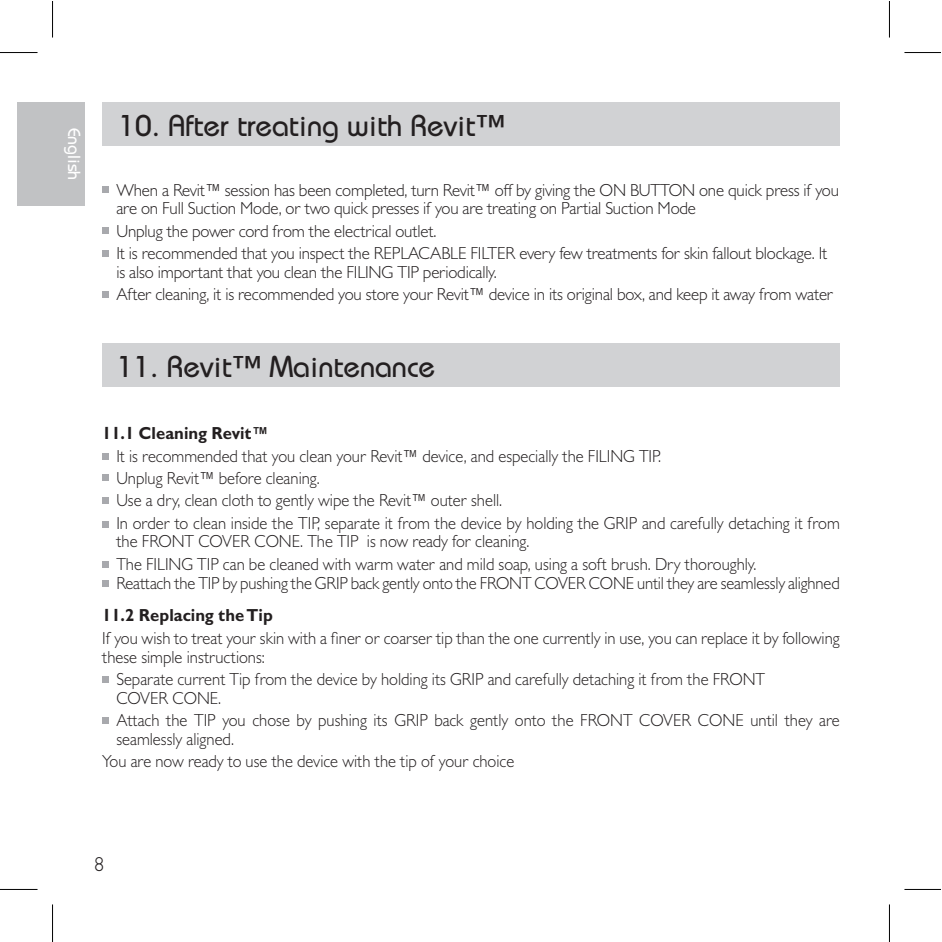
<style>
.page{position:relative;width:942px;height:942px;background:#fff}
.page>*{position:absolute;margin:0;border:0;box-sizing:border-box;transform-origin:0 0}
.t1{font:500 30px "Bauhaus";color:#231f20}
.t2{font:300 20.25px "Gill Sans MT Std";color:#231f20}
.t3{font:300 17.5px/22.2px "Gill Sans MT Std";color:#231f20;scale:.95 1}
.t4{font:300 17.5px/22.2px "Gill Sans MT Std";color:#231f20}
.t5{font:700 17.5px "Gill Sans MT Pro";color:#231f20;scale:.95 1}
.t6{font:500 17.5px "Bauhaus";color:#fff}
</style>
<div class="page">
<div style="left:17px;top:102px;width:68px;height:103px;background:#c1c2c4"></div>
<div style="left:102px;top:343px;width:737px;height:44px;background:#d1d2d4"></div>
<svg style="left:102px;top:453px;width:6px;height:6px"></svg>
<svg style="left:102px;top:474px;width:6px;height:6px"></svg>
<svg style="left:102px;top:497px;width:6px;height:6px"></svg>
<svg style="left:102px;top:521px;width:6px;height:6px"></svg>
<svg style="left:102px;top:561px;width:6px;height:6px"></svg>
<svg style="left:102px;top:580px;width:6px;height:6px"></svg>
<svg style="left:102px;top:676px;width:6px;height:6px"></svg>
<svg style="left:102px;top:717px;width:6px;height:6px"></svg>
<div style="left:102px;top:102px;width:737px;height:44px;background:#d1d2d4"></div>
<svg style="left:102px;top:187px;width:6px;height:6px"></svg>
<svg style="left:102px;top:228px;width:6px;height:6px"></svg>
<svg style="left:102px;top:251px;width:6px;height:6px"></svg>
<svg style="left:102px;top:292px;width:6px;height:6px"></svg>
<hr style="left:0;top:52px;width:38px;height:1px;background:#000">
<hr style="left:904px;top:52px;width:36px;height:1px;background:#000">
<hr style="left:0;top:888px;width:38px;height:1px;background:#000">
<hr style="left:904px;top:888px;width:36px;height:1px;background:#000">
<hr style="left:52px;top:1px;width:1px;height:36px;background:#000">
<hr style="left:52px;top:904px;width:1px;height:37px;background:#000">
<hr style="left:888px;top:1px;width:1px;height:36px;background:#000">
<hr style="left:888px;top:904px;width:1px;height:37px;background:#000">
<p class="t6" style="left:85px;top:127px;width:54px;rotate:90deg">English</p>
<h1 class="t1" style="left:118px;top:107px;width:388px">10. After treating with Revit™</h1>
<p class="t4" style="left:116px;top:180px;width:724px;line-height:18.8px">When a Revit™ session has been completed, turn Revit™ off by giving the ON BUTTON one quick press if you are on Full Suction Mode, or two quick presses if you are treating on Partial Suction Mode</p>
<p class="t4" style="left:116px;top:219px;width:712px">Unplug the power cord from the electrical outlet.<br>It is recommended that you inspect the REPLACABLE FILTER every few treatments for skin fallout blockage. It</p>
<p class="t4" style="left:116px;top:260px;width:718px">is also important that you clean the FILING TIP periodically.<br>After cleaning, it is recommended you store your Revit™ device in its original box, and keep it away from water</p>
<h1 class="t1" style="left:117px;top:348px;width:320px">11. Revit™ Maintenance</h1>
<p class="t5" style="left:102px;top:422px;width:176px">11.1 Cleaning Revit™</p>
<p class="t3" style="left:116px;top:444px;width:762px">It is recommended that you clean your Revit™ device, and especially the FILING TIP.<br>Unplug Revit™ before cleaning.<br>Use a dry, clean cloth to gently wipe the Revit™ outer shell.<br>In order to clean inside the TIP, separate it from the device by holding the GRIP and carefully detaching it from</p>
<p class="t3" style="left:116px;top:530px;width:675px">the FRONT COVER CONE. The TIP is now ready for cleaning.<br>The FILING TIP can be cleaned with warm water and mild soap, using a soft brush. Dry thoroughly.</p>
<p class="t3" style="left:116px;top:571px;width:762px">Reattach the TIP by pushing the GRIP back gently onto the FRONT COVER CONE until they are seamlessly alighned</p>
<p class="t5" style="left:102px;top:604px;width:181px">11.2 Replacing the Tip</p>
<p class="t3" style="left:102px;top:628px;width:777px;line-height:18.8px">If you wish to treat your skin with a finer or coarser tip than the one currently in use, you can replace it by following these simple instructions:</p>
<p class="t3" style="left:116px;top:669px;width:684px;line-height:18.8px">Separate current Tip from the device by holding its GRIP and carefully detaching it from the FRONT<br>COVER CONE.</p>
<p class="t3" style="left:116px;top:710px;width:762px;line-height:18.8px">Attach the TIP you chose by pushing its GRIP back gently onto the FRONT COVER CONE until they are seamlessly aligned.</p>
<p class="t3" style="left:102px;top:749px;width:435px">You are now ready to use the device with the tip of your choice</p>
<p class="t2" style="left:94px;top:851px;width:12px">8</p>
</div>
